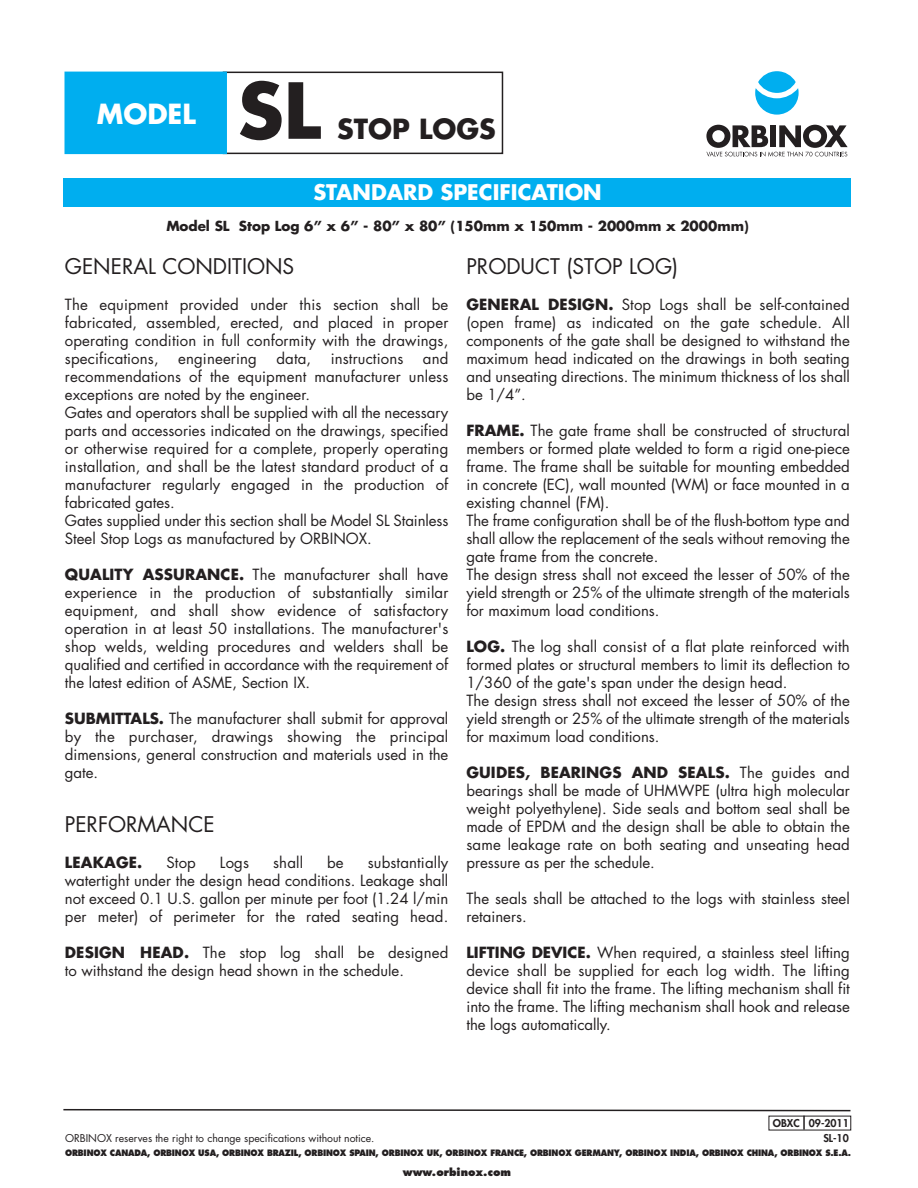
<style>
.page{position:relative;width:918px;height:1188px;background:#fff}
.page>*{position:absolute;margin:0;border:0;box-sizing:border-box;transform-origin:0 0}
.t1{font:700 75px "Futura";color:#231f20}
.t2{font:700 27px "Futura";color:#231f20}
.t3{font:700 27px "Futura";color:#fff}
.t4{font:21px "Futura";color:#231f20}
.t5{font:700 21px "Futura";color:#fff}
.t6{font:15px/18px "Futura";color:#231f20;text-align:justify}
.t7{font:700 15px "Futura";letter-spacing:.01em;color:#231f20}
.t8{font:700 13.5px "Futura";color:#231f20}
.t9{font:10.5px "Futura";color:#231f20}
.t10{font:800 10.5px/15px "Futura";color:#231f20;text-align:right}
.t11{font:800 10.5px "Futura";color:#231f20}
.t12{font:800 8.55px "Futura";letter-spacing:-.02em;color:#231f20;scale:.92 1}
.s1{font-weight:700}
</style>
<div class="page">
<div style="left:758px;top:71px;width:38px;height:22px;background:#00aeef;border-radius:50%"></div>
<svg style="left:755px;top:88px;width:44px;height:27px"></svg>
<svg style="left:706px;top:125px;width:142px;height:32px"></svg>
<div style="left:63px;top:179px;width:788px;height:28px;background:#00aeef"></div>
<svg style="left:63px;top:1108px;width:789px;height:22px"></svg>
<div style="left:223px;top:72px;width:280px;height:82px;border:2px solid #231f20"></div>
<div style="left:66px;top:73px;width:159px;height:80px;background:#00aeef"></div>
<div style="left:65px;top:72px;width:162px;height:82px;border:2px solid #00aeef"></div>
<h2 class="t3" style="left:97px;top:101px;width:100px">MODEL</h2>
<h1 class="t1" style="left:238px;top:77px;width:85px">SL</h1>
<h2 class="t2" style="left:337px;top:116px;width:160px">STOP LOGS</h2>
<h3 class="t5" style="left:313px;top:183px;width:290px">STANDARD SPECIFICATION</h3>
<p class="t8" style="left:166px;top:220px;width:584px">Model SL Stop Log 6” x 6” - 80” x 80” (150mm x 150mm - 2000mm x 2000mm)</p>
<h3 class="t4" style="left:65px;top:257px;width:231px">GENERAL CONDITIONS</h3>
<p class="t6" style="left:65px;top:297px;width:385px">The equipment provided under this section shall be fabricated, assembled, erected, and placed in proper operating condition in full conformity with the drawings, specifications,</p>
<p class="t6" style="left:65px;top:351px;width:385px;text-align:left;text-indent:358px">and recommendations of the equipment manufacturer unless exceptions are noted by the engineer.<br>Gates and operators shall be supplied with all the necessary parts and accessories indicated on the drawings, specified or otherwise required for a complete, properly operating installation, and shall be the latest standard product of a manufacturer regularly engaged in the production of fabricated gates.<br>Gates supplied under this section shall be Model SL Stainless Steel Stop Logs as manufactured by ORBINOX.</p>
<p class="t6" style="left:65px;top:567px;width:385px"><span class="s1">QUALITY ASSURANCE.</span> The manufacturer shall have experience in the production of substantially similar equipment, and shall show evidence of satisfactory operation in at least 50 installations. The manufacturer's shop welds, welding procedures and welders shall be qualified and certified in accordance with the requirement of the latest edition of ASME, Section IX.</p>
<p class="t6" style="left:65px;top:711px;width:385px"><span class="s1">SUBMITTALS.</span> The manufacturer shall submit for approval by the purchaser, drawings showing the principal dimensions, general construction and materials used in the gate.</p>
<h3 class="t4" style="left:65px;top:815px;width:151px">PERFORMANCE</h3>
<p class="t7" style="left:65px;top:856px;width:79px">LEAKAGE.</p>
<p class="t6" style="left:166px;top:855px;width:31px">Stop</p>
<p class="t6" style="left:220px;top:855px;width:31px">Logs</p>
<p class="t6" style="left:273px;top:855px;width:31px">shall</p>
<p class="t6" style="left:327px;top:855px;width:18px">be</p>
<p class="t6" style="left:178px;top:351px;width:80px">engineering</p>
<p class="t6" style="left:276px;top:351px;width:36px">data,</p>
<p class="t6" style="left:331px;top:351px;width:74px">instructions</p>
<p class="t6" style="left:65px;top:855px;width:385px;text-indent:303px">substantially watertight under the design head conditions. Leakage shall not exceed 0.1 U.S. gallon per minute per foot (1.24 l/min per meter) of perimeter for the rated seating head.</p>
<p class="t6" style="left:65px;top:945px;width:385px"><span class="s1">DESIGN HEAD.</span> The stop log shall be designed to withstand the design head shown in the schedule.</p>
<h3 class="t4" style="left:466px;top:257px;width:213px">PRODUCT (STOP LOG)</h3>
<p class="t6" style="left:466px;top:297px;width:385px"><span class="s1">GENERAL DESIGN.</span> Stop Logs shall be self-contained (open frame) as indicated on the gate schedule. All components of the gate shall be designed to withstand the maximum head indicated on the drawings in both seating and unseating directions. The minimum thickness of los shall be 1/4”.</p>
<p class="t6" style="left:466px;top:423px;width:385px;text-align:left"><span class="s1">FRAME.</span> The gate frame shall be constructed of structural members or formed plate welded to form a rigid one-piece frame. The frame shall be suitable for mounting embedded in concrete (EC), wall mounted (WM) or face mounted in a existing channel (FM).<br>The frame configuration shall be of the flush-bottom type and shall allow the replacement of the seals without removing the gate frame from the concrete.<br>The design stress shall not exceed the lesser of 50% of the yield strength or 25% of the ultimate strength of the materials for maximum load conditions.</p>
<p class="t6" style="left:466px;top:639px;width:385px;text-align:left"><span class="s1">LOG.</span> The log shall consist of a flat plate reinforced with formed plates or structural members to limit its deflection to 1/360 of the gate's span under the design head.<br>The design stress shall not exceed the lesser of 50% of the yield strength or 25% of the ultimate strength of the materials for maximum load conditions.</p>
<p class="t6" style="left:466px;top:765px;width:385px"><span class="s1">GUIDES, BEARINGS AND SEALS.</span> The guides and bearings shall be made of UHMWPE (ultra high molecular weight polyethylene). Side seals and bottom seal shall be made of EPDM and the design shall be able to obtain the same leakage rate on both seating and unseating head pressure as per the schedule.</p>
<p class="t6" style="left:466px;top:891px;width:385px">The seals shall be attached to the logs with stainless steel retainers.</p>
<p class="t6" style="left:466px;top:945px;width:385px"><span class="s1">LIFTING DEVICE.</span> When required, a stainless steel lifting device shall be supplied for each log width. The lifting device shall fit into the frame. The lifting mechanism shall fit into the frame. The lifting mechanism shall hook and release the logs automatically.</p>
<p class="t10" style="left:773px;top:1116px;width:77px">OBXC 09-2011<br>SL-10</p>
<p class="t9" style="left:65px;top:1133px;width:311px">ORBINOX reserves the right to change specifications without notice.</p>
<p class="t12" style="left:65px;top:1149px;width:856px">ORBINOX CANADA, ORBINOX USA, ORBINOX BRAZIL, ORBINOX SPAIN, ORBINOX UK, ORBINOX FRANCE, ORBINOX GERMANY, ORBINOX INDIA, ORBINOX CHINA, ORBINOX S.E.A.</p>
<p class="t11" style="left:403px;top:1167px;width:110px">www.orbinox.com</p>
</div>
